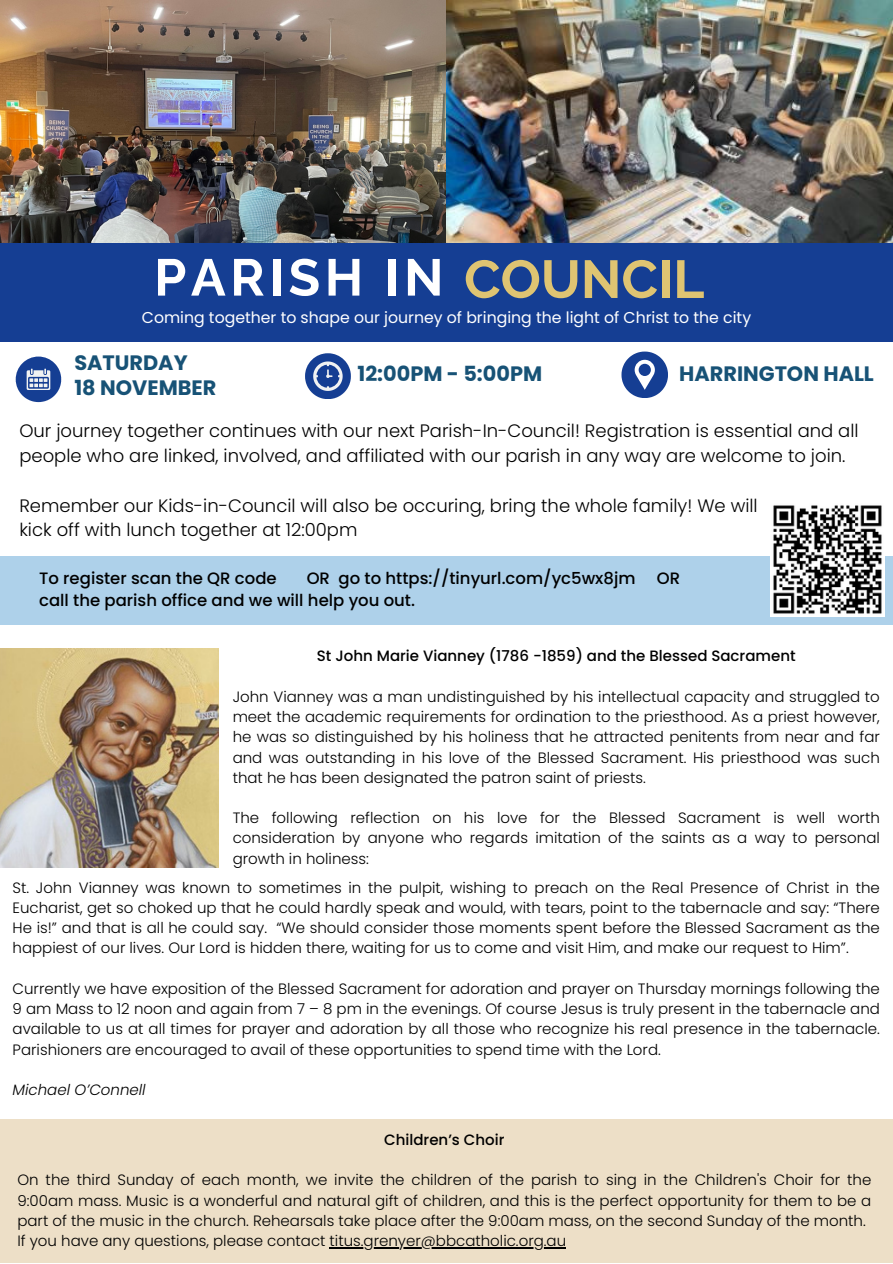
<style>
.page{position:relative;width:893px;height:1264px;background:#fff}
.page>*{position:absolute;margin:0;border:0;box-sizing:border-box;transform-origin:0 0}
.t1{font:700 53.25px "Raleway";color:#dfc472}
.t2{font:700 51.6px "Raleway";letter-spacing:.09em;color:#fff}
.t3{font:700 20.85px "Poppins";color:#175276}
.t4{font:300 18px/24.8px "Poppins";color:#000}
.t5{font:500 16.5px "Poppins";color:#000}
.t6{font:15.75px "Poppins";color:#fff}
.t7{font:300 15px/20.2px "Poppins";color:#000;text-align:justify}
.t8{font:500 15px "Poppins";color:#000}
.t9{font:italic 300 15px "Poppins";color:#000}
</style>
<div class="page">
<img style="left:0;top:0;width:892px;height:243px">
<div style="left:0;top:556px;width:892px;height:68px;background:#aed1ea"></div>
<div style="left:0;top:243px;width:892px;height:99px;background:#153e93"></div>
<svg style="left:16px;top:356px;width:45px;height:46px"></svg>
<svg style="left:305px;top:353px;width:46px;height:46px"></svg>
<svg style="left:621px;top:351px;width:46px;height:46px"></svg>
<img style="left:770px;top:505px;width:114px;height:111px">
<img style="left:0;top:648px;width:218px;height:219px">
<div style="left:0;top:1119px;width:892px;height:143px;background:#ebdcc1"></div>
<hr style="left:329px;top:1247px;width:237px;height:1px;background:#000">
<p class="t2" style="left:154px;top:247px;width:291px">PARISH IN</p>
<p class="t1" style="left:464px;top:248px;width:242px">COUNCIL</p>
<p class="t6" style="left:142px;top:307px;width:610px">Coming together to shape our journey of bringing the light of Christ to the city</p>
<p class="t3" style="left:74px;top:348px;width:115px">SATURDAY</p>
<p class="t3" style="left:74px;top:373px;width:143px">18 NOVEMBER</p>
<p class="t3" style="left:357px;top:359px;width:186px">12:00PM - 5:00PM</p>
<p class="t3" style="left:679px;top:359px;width:196px">HARRINGTON HALL</p>
<p class="t4" style="left:19px;top:419px;width:840px">Our journey together continues with our next Parish-In-Council! Registration is essential and all people who are linked, involved, and affiliated with our parish in any way are welcome to join.</p>
<p class="t4" style="left:19px;top:493px;width:739px">Remember our Kids-in-Council will also be occuring, bring the whole family! We will</p>
<p class="t4" style="left:19px;top:517px;width:339px">kick off with lunch together at 12:00pm</p>
<p class="t5" style="left:39px;top:566px;width:239px">To register scan the QR code</p>
<p class="t5" style="left:307px;top:566px;width:330px">OR go to https://tinyurl.com/yc5wx8jm</p>
<p class="t5" style="left:657px;top:566px;width:25px">OR</p>
<p class="t5" style="left:39px;top:588px;width:377px">call the parish office and we will help you out.</p>
<p class="t8" style="left:317px;top:645px;width:480px">St John Marie Vianney (1786 -1859) and the Blessed Sacrament</p>
<p class="t7" style="left:233px;top:686px;width:648px">John Vianney was a man undistinguished by his intellectual capacity and struggled to meet the academic requirements for ordination to the priesthood. As a priest however, he was so distinguished by his holiness that he attracted penitents from near and far and was outstanding in his love of the Blessed Sacrament. His priesthood was such that he has been designated the patron saint of priests.</p>
<p class="t7" style="left:233px;top:807px;width:648px">The following reflection on his love for the Blessed Sacrament is well worth consideration by anyone who regards imitation of the saints as a way to personal growth in holiness:</p>
<p class="t7" style="left:13px;top:877px;width:868px">St. John Vianney was known to sometimes in the pulpit, wishing to preach on the Real Presence of Christ in the Eucharist, get so choked up that he could hardly speak and would, with tears, point to the tabernacle and say: “There He is!” and that is all he could say. “We should consider those moments spent before the Blessed Sacrament as the happiest of our lives. Our Lord is hidden there, waiting for us to come and visit Him, and make our request to Him”.</p>
<p class="t7" style="left:13px;top:978px;width:868px">Currently we have exposition of the Blessed Sacrament for adoration and prayer on Thursday mornings following the 9 am Mass to 12 noon and again from 7 – 8 pm in the evenings. Of course Jesus is truly present in the tabernacle and available to us at all times for prayer and adoration by all those who recognize his real presence in the tabernacle.<br>Parishioners are encouraged to avail of these opportunities to spend time with the Lord.</p>
<p class="t9" style="left:13px;top:1079px;width:135px">Michael O’Connell</p>
<p class="t8" style="left:384px;top:1129px;width:122px">Children’s Choir</p>
<p class="t7" style="left:17px;top:1169px;width:855px">On the third Sunday of each month, we invite the children of the parish to sing in the Children's Choir for the 9:00am mass. Music is a wonderful and natural gift of children, and this is the perfect opportunity for them to be a part of the music in the church. Rehearsals take place after the 9:00am mass, on the second Sunday of the month.</p>
<p class="t7" style="left:17px;top:1230px;width:550px">If you have any questions, please contact titus.grenyer@bbcatholic.org.au</p>
</div>
